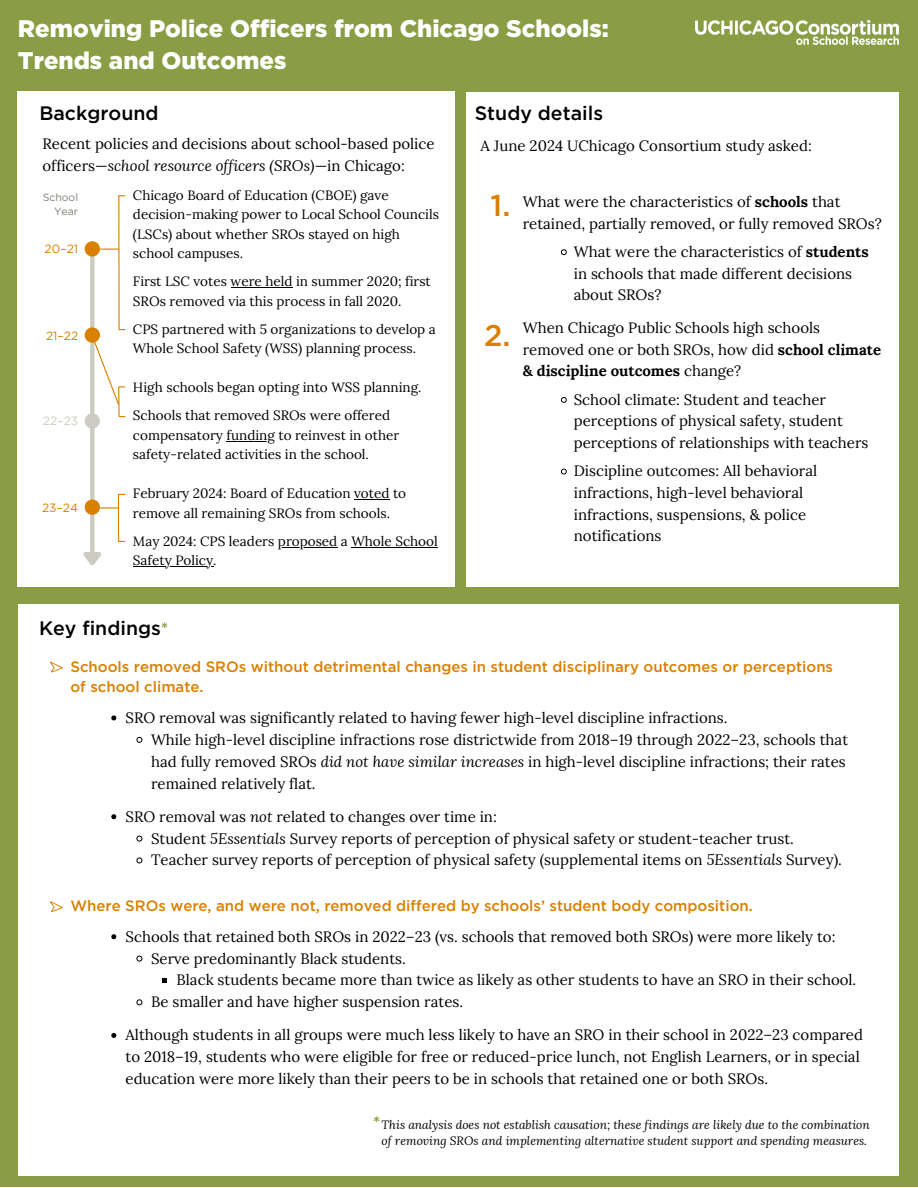
<style>
.page{position:relative;width:918px;height:1188px;background:#fff}
.page>*{position:absolute;margin:0;border:0;box-sizing:border-box;transform-origin:0 0}
.t1{font:500 30px "Gotham";color:#d98000}
.t2{font:900 24px/32.7px "Gotham";color:#fff}
.t3{font:500 19.5px "Gotham";color:#000}
.t4{font:500 18px "Gotham";color:#8a9d44}
.t5{font:15px/21.8px "Lora";color:#000}
.t6{font:500 15px/20.2px "Gotham";color:#d98000}
.t7{font:13.5px/19.5px "Lora";color:#000}
.t8{font:italic 12px/16px "Lora";color:#000}
.t9{font:12px "Gotham";color:#d98000}
.t10{font:12px "Gotham";color:#ccccc2}
.t11{font:10.5px "Gotham";color:#807c76}
.s1{font-style:italic}
.s2{font-weight:700}
.s3{font-size:18px;color:#8a9d44}
</style>
<div class="page">
<div style="left:0;top:0;width:918px;height:1187px;background:#8a9d44"></div>
<div style="left:18px;top:92px;width:437px;height:495px;background:#fff"></div>
<img style="left:695px;top:20px;width:204px;height:24px">
<div style="left:466px;top:92px;width:432px;height:494px;background:#fff"></div>
<div style="left:18px;top:605px;width:880px;height:571px;background:#fff"></div>
<div style="left:90px;top:243px;width:5px;height:309px;background:#ccccc2"></div>
<svg style="left:83px;top:548px;width:19px;height:18px"></svg>
<div style="left:85px;top:413px;width:15px;height:16px;background:#ccccc2;border-radius:50%"></div>
<div style="left:85px;top:327px;width:15px;height:16px;background:#d98000;border-radius:50%"></div>
<div style="left:85px;top:241px;width:15px;height:16px;background:#d98000;border-radius:50%"></div>
<div style="left:85px;top:499px;width:15px;height:16px;background:#d98000;border-radius:50%"></div>
<hr style="left:118px;top:196px;width:2px;height:133px;background:#d98000">
<svg style="left:101px;top:249px;width:18px;height:1px"></svg>
<hr style="left:118px;top:494px;width:1px;height:47px;background:#d98000">
<svg style="left:101px;top:507px;width:17px;height:2px"></svg>
<svg style="left:50px;top:661px;width:13px;height:12px"></svg>
<svg style="left:50px;top:901px;width:13px;height:11px"></svg>
<svg style="left:92px;top:336px;width:33px;height:70px"></svg>
<hr style="left:118px;top:387px;width:2px;height:29px;background:#d98000">
<hr style="left:231px;top:287px;width:62px;height:1px;background:#000">
<hr style="left:227px;top:441px;width:48px;height:1px;background:#000">
<hr style="left:354px;top:499px;width:35px;height:1px;background:#000">
<hr style="left:278px;top:547px;width:59px;height:1px;background:#000">
<hr style="left:351px;top:547px;width:87px;height:1px;background:#000">
<hr style="left:133px;top:566px;width:80px;height:1px;background:#000">
<svg style="left:561px;top:249px;width:6px;height:6px"></svg>
<svg style="left:561px;top:397px;width:6px;height:6px"></svg>
<svg style="left:561px;top:469px;width:6px;height:5px"></svg>
<svg style="left:111px;top:715px;width:5px;height:5px"></svg>
<svg style="left:136px;top:737px;width:7px;height:6px"></svg>
<svg style="left:111px;top:814px;width:5px;height:5px"></svg>
<svg style="left:136px;top:835px;width:7px;height:7px"></svg>
<svg style="left:136px;top:857px;width:7px;height:7px"></svg>
<svg style="left:111px;top:934px;width:5px;height:5px"></svg>
<svg style="left:136px;top:955px;width:7px;height:7px"></svg>
<svg style="left:162px;top:978px;width:5px;height:5px"></svg>
<svg style="left:136px;top:999px;width:7px;height:7px"></svg>
<svg style="left:111px;top:1033px;width:5px;height:5px"></svg>
<h3 class="t2" style="left:18px;top:13px;width:592px">Removing Police Officers from Chicago Schools:<br>Trends and Outcomes</h3>
<h4 class="t3" style="left:39px;top:105px;width:121px">Background</h4>
<p class="t3" style="left:475px;top:105px;width:130px">Study details</p>
<h4 class="t5" style="left:43px;top:133px;width:394px;line-height:21.3px">Recent policies and decisions about school-based police officers—<span class="s1">school resource officers (SROs)</span>—in Chicago:</h4>
<p class="t11" style="left:43px;top:193px;width:37px">School</p>
<p class="t11" style="left:54px;top:207px;width:26px">Year</p>
<p class="t9" style="left:45px;top:243px;width:35px">20–21</p>
<p class="t9" style="left:46px;top:330px;width:34px">21–22</p>
<h4 class="t10" style="left:43px;top:415px;width:37px">22–23</h4>
<p class="t9" style="left:42px;top:502px;width:38px">23–24</p>
<p class="t7" style="left:133px;top:185px;width:308px">Chicago Board of Education (CBOE) gave decision-making power to Local School Councils (LSCs) about whether SROs stayed on high school campuses.</p>
<h5 class="t7" style="left:133px;top:271px;width:299px">First LSC votes were held in summer 2020; first<br>SROs removed via this process in fall 2020.</h5>
<h5 class="t7" style="left:133px;top:319px;width:304px">CPS partnered with 5 organizations to develop a<br>Whole School Safety (WSS) planning process.</h5>
<h5 class="t7" style="left:133px;top:377px;width:290px">High schools began opting into WSS planning.</h5>
<h5 class="t7" style="left:133px;top:405px;width:268px">Schools that removed SROs were offered compensatory funding to reinvest in other</h5>
<p class="t7" style="left:133px;top:444px;width:237px">safety-related activities in the school.</p>
<p class="t7" style="left:133px;top:483px;width:275px">February 2024: Board of Education voted to</p>
<p class="t7" style="left:133px;top:499px;width:306px;line-height:28px">remove all remaining SROs from schools.<br>May 2024: CPS leaders proposed a Whole School</p>
<p class="t7" style="left:133px;top:550px;width:85px">Safety Policy.</p>
<p class="t5" style="left:481px;top:135px;width:333px">A June 2024 UChicago Consortium study asked:</p>
<h4 class="t1" style="left:491px;top:192px;width:21px">1.</h4>
<p class="t1" style="left:484px;top:322px;width:28px">2.</p>
<h4 class="t5" style="left:523px;top:191px;width:361px">What were the characteristics of <span class="s2">schools</span> that retained, partially removed, or fully removed SROs?</h4>
<h4 class="t5" style="left:574px;top:241px;width:296px">What were the characteristics of <span class="s2">students </span>in schools that made different decisions about SROs?</h4>
<h4 class="t5" style="left:523px;top:317px;width:360px">When Chicago Public Schools high schools removed one or both SROs, how did <span class="s2">school climate &amp; discipline outcomes</span> change?</h4>
<h4 class="t5" style="left:574px;top:388px;width:296px">School climate: Student and teacher perceptions of physical safety, student perceptions of relationships with teachers</h4>
<h4 class="t5" style="left:574px;top:460px;width:245px">Discipline outcomes: All behavioral infractions, high-level behavioral infractions, suspensions, &amp; police notifications</h4>
<h4 class="t3" style="left:39px;top:620px;width:131px">Key findings<span class="s3">*</span></h4>
<h3 class="t6" style="left:70px;top:658px;width:764px">Schools removed SROs without detrimental changes in student disciplinary outcomes or perceptions of school climate.</h3>
<h1 class="t5" style="left:126px;top:707px;width:603px">SRO removal was significantly related to having fewer high-level discipline infractions.</h1>
<h1 class="t5" style="left:151px;top:728px;width:699px">While high-level discipline infractions rose districtwide from 2018–19 through 2022–23, schools that had fully removed SROs <span class="s1">did not have similar increases</span> in high-level discipline infractions; their rates remained relatively flat.</h1>
<h4 class="t5" style="left:126px;top:805px;width:373px">SRO removal was <span class="s1">not</span> related to changes over time in:</h4>
<p class="t5" style="left:151px;top:827px;width:644px">Student <span class="s1">5Essentials</span> Survey reports of perception of physical safety or student-teacher trust.</p>
<h4 class="t5" style="left:151px;top:849px;width:692px">Teacher survey reports of perception of physical safety (supplemental items on <span class="s1">5Essentials</span> Survey).</h4>
<h4 class="t6" style="left:70px;top:897px;width:684px">Where SROs were, and were not, removed differed by schools’ student body composition.</h4>
<p class="t5" style="left:126px;top:925px;width:711px">Schools that retained both SROs in 2022–23 (vs. schools that removed both SROs) were more likely to:</p>
<p class="t5" style="left:151px;top:947px;width:256px">Serve predominantly Black students.</p>
<h3 class="t5" style="left:177px;top:969px;width:681px">Black students became more than twice as likely as other students to have an SRO in their school.</h3>
<p class="t5" style="left:151px;top:991px;width:314px">Be smaller and have higher suspension rates.</p>
<p class="t5" style="left:126px;top:1024px;width:739px">Although students in all groups were much less likely to have an SRO in their school in 2022–23 compared to 2018–19, students who were eligible for free or reduced-price lunch, not English Learners, or in special education were more likely than their peers to be in schools that retained one or both SROs.</p>
<p class="t4" style="left:373px;top:1115px;width:9px">*</p>
<p class="t8" style="left:382px;top:1116px;width:490px">This analysis does not establish causation; these findings are likely due to the combination of removing SROs and implementing alternative student support and spending measures.</p>
</div>
